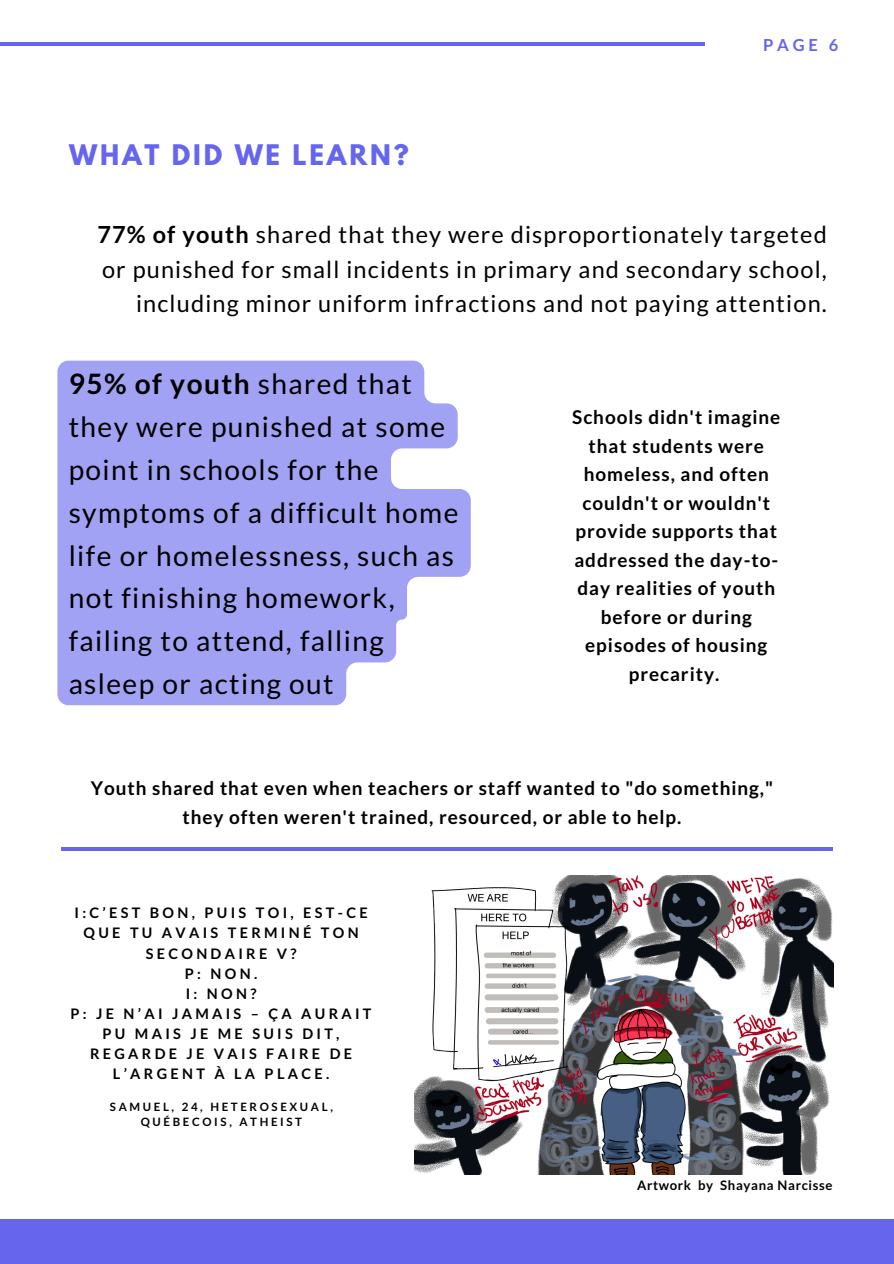
<style>
.page{position:relative;width:894px;height:1264px;background:#fff}
.page>*{position:absolute;margin:0;border:0;box-sizing:border-box;transform-origin:0 0}
.t1{font:28.05px/42.8px "Lato";letter-spacing:.05em;color:#000}
.t2{font:700 25.05px "League Spartan";letter-spacing:.11em;color:#6565ee}
.t3{font:23.55px/35px "Lato";letter-spacing:.05em;color:#000;text-align:right}
.t4{font:700 18.9px/28.5px "Lato";letter-spacing:.05em;color:#000;text-align:center}
.t5{font:700 16.5px "Lato";color:#6565ee}
.t6{font:700 14.4px/20.1px "Lato";letter-spacing:.23em;color:#000;text-align:center}
.t7{font:700 13.05px "Lato";letter-spacing:.05em;color:#000}
.t8{font:700 11.4px/15.3px "Lato";letter-spacing:.23em;color:#000;text-align:center}
.s1{font-weight:700}
</style>
<div class="page">
<hr style="left:0;top:42px;width:704px;height:3px;background:#6565ee">
<hr style="left:61px;top:847px;width:771px;height:3px;background:#6565ee">
<div style="left:0;top:1219px;width:893px;height:44px;background:#6565ee"></div>
<img style="left:414px;top:875px;width:419px;height:299px">
<svg style="left:57px;top:360px;width:413px;height:345px;background:#adadf5"></svg>
<p class="t2" style="left:69px;top:142px;width:341px">WHAT DID WE LEARN?</p>
<p class="t5" style="left:762px;top:35px;width:77px">PAGE 6</p>
<p class="t3" style="left:97px;top:216px;width:730px"><span class="s1">77% of youth</span> shared that they were disproportionately targeted or punished for small incidents in primary and secondary school, including minor uniform infractions and not paying attention.</p>
<p class="t1" style="left:69px;top:362px;width:391px"><span class="s1">95% of youth</span> shared that they were punished at some point in schools for the symptoms of a difficult home life or homelessness, such as not finishing homework, failing to attend, falling asleep or acting out</p>
<p class="t4" style="left:572px;top:403px;width:210px">Schools didn't imagine that students were homeless, and often couldn't or wouldn't provide supports that addressed the day-to&shy;day realities of youth before or during episodes of housing precarity.</p>
<p class="t4" style="left:91px;top:773px;width:683px">Youth shared that even when teachers or staff wanted to "do something," they often weren't trained, resourced, or able to help.</p>
<p class="t6" style="left:74px;top:902px;width:294px">I:C’EST BON, PUIS TOI, EST-CE<br>QUE TU AVAIS TERMINÉ TON<br>SECONDAIRE V?</p>
<p class="t6" style="left:185px;top:963px;width:74px">P: NON.</p>
<p class="t6" style="left:186px;top:983px;width:72px">I: NON?</p>
<p class="t6" style="left:71px;top:1003px;width:302px">P: JE N’AI JAMAIS – ÇA AURAIT<br>PU MAIS JE ME SUIS DIT,<br>REGARDE JE VAIS FAIRE DE<br>L’ARGENT À LA PLACE.</p>
<p class="t8" style="left:110px;top:1098px;width:224px">SAMUEL, 24, HETEROSEXUAL,<br>QUÉBECOIS, ATHEIST</p>
<p class="t7" style="left:637px;top:1176px;width:197px">Artwork by Shayana Narcisse</p>
</div>
